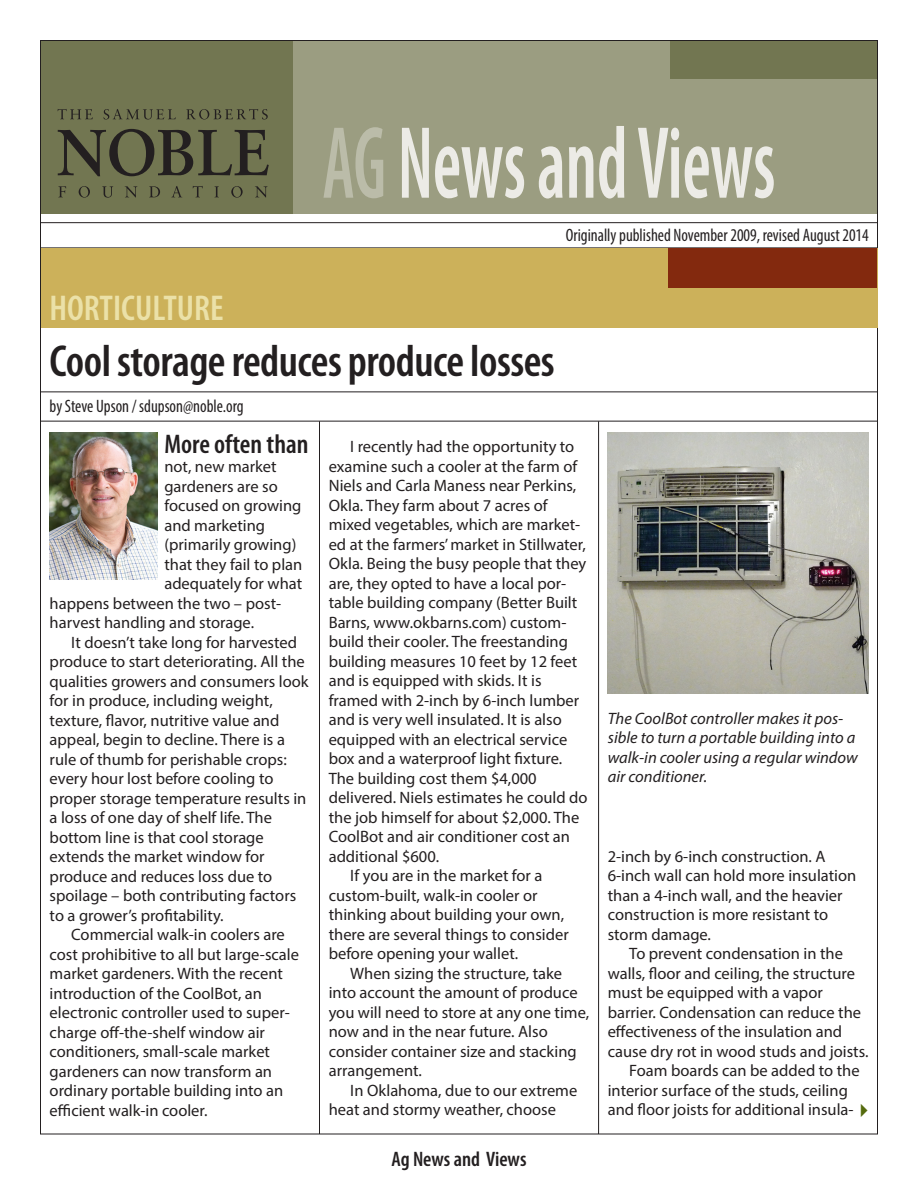
<style>
.page{position:relative;width:918px;height:1188px;background:#fff}
.page>*{position:absolute;margin:0;border:0;box-sizing:border-box;transform-origin:0 0}
.t1{font:600 condensed 103.65px "Myriad Pro";color:#ecebe6;scale:.69 1}
.t2{font:600 condensed 45px "Myriad Pro";letter-spacing:-.01em;color:#231f20}
.t3{font:600 condensed 36px "Myriad Pro";color:#ebe1a8}
.First_Text_of_Paragr{font:600 condensed 27px "Myriad Pro";color:#231f20}
.t4{font:600 condensed 21px "Myriad Pro";color:#231f20}
.VOL_DATE{font:condensed 18px "Myriad Pro";color:#231f20;scale:.95 1}
.BACKCOVERADDRESS{font:condensed 18px "Myriad Pro";color:#231f20;scale:.95 1}
.Body_Text{font:16.5px/19.5px "Myriad Pro";color:#231f20}
.First_Text_of_Paragr-2{font:16.5px "Myriad Pro";color:#231f20}
.t5{font:italic 16.5px/19.5px "Myriad Pro";color:#231f20}
.s1{color:#bbbca9}
</style>
<div class="page">
<div style="left:293px;top:40px;width:585px;height:174px;background:#9b9d81"></div>
<div style="left:670px;top:40px;width:208px;height:40px;background:#727651"></div>
<div style="left:40px;top:40px;width:253px;height:174px;background:#727651"></div>
<hr style="left:40px;top:222px;width:838px;height:1px;background:#231f20">
<hr style="left:40px;top:421px;width:838px;height:1px;background:#231f20">
<svg style="left:58px;top:109px;width:35px;height:10px"></svg>
<svg style="left:104px;top:109px;width:72px;height:10px"></svg>
<svg style="left:186px;top:109px;width:82px;height:10px"></svg>
<svg style="left:58px;top:129px;width:211px;height:47px"></svg>
<svg style="left:58px;top:186px;width:8px;height:11px"></svg>
<svg style="left:79px;top:186px;width:11px;height:11px"></svg>
<svg style="left:102px;top:186px;width:11px;height:11px"></svg>
<svg style="left:125px;top:186px;width:12px;height:11px"></svg>
<svg style="left:149px;top:186px;width:11px;height:11px"></svg>
<svg style="left:172px;top:186px;width:10px;height:11px"></svg>
<svg style="left:193px;top:186px;width:10px;height:11px"></svg>
<svg style="left:214px;top:186px;width:5px;height:11px"></svg>
<svg style="left:231px;top:186px;width:12px;height:11px"></svg>
<svg style="left:255px;top:186px;width:13px;height:11px"></svg>
<hr style="left:40px;top:392px;width:838px;height:1px;background:#231f20">
<hr style="left:598px;top:421px;width:1px;height:713px;background:#231f20">
<hr style="left:319px;top:421px;width:1px;height:713px;background:#231f20">
<img style="left:50px;top:432px;width:108px;height:147px">
<div style="left:41px;top:248px;width:836px;height:80px;background:#ccb15a"></div>
<div style="left:669px;top:248px;width:208px;height:40px;background:#83290e"></div>
<img style="left:607px;top:432px;width:261px;height:262px">
<p class="t3" style="left:50px;top:286px;width:176px">HORTICULTURE</p>
<h1 class="t1" style="left:322px;top:99px;width:658px"><span class="s1">AG</span> News and Views</h1>
<p class="VOL_DATE" style="left:566px;top:224px;width:320px">Originally published November 2009, revised August 2014</p>
<p class="t2" style="left:50px;top:334px;width:507px">Cool storage reduces produce losses</p>
<p class="BACKCOVERADDRESS" style="left:50px;top:395px;width:206px">by Steve Upson / sdupson@noble.org</p>
<p class="First_Text_of_Paragr" style="left:164px;top:427px;width:146px">More often than</p>
<p class="First_Text_of_Paragr-2" style="left:164px;top:456px;width:114px">not, new market</p>
<p class="First_Text_of_Paragr-2" style="left:164px;top:476px;width:115px">gardeners are so</p>
<p class="First_Text_of_Paragr-2" style="left:164px;top:495px;width:139px">focused on growing</p>
<p class="First_Text_of_Paragr-2" style="left:164px;top:515px;width:102px">and marketing</p>
<p class="First_Text_of_Paragr-2" style="left:164px;top:534px;width:133px">(primarily growing)</p>
<p class="First_Text_of_Paragr-2" style="left:164px;top:554px;width:139px">that they fail to plan</p>
<p class="First_Text_of_Paragr-2" style="left:164px;top:573px;width:139px">adequately for what</p>
<p class="First_Text_of_Paragr-2" style="left:50px;top:593px;width:233px">happens between the two – post-</p>
<p class="First_Text_of_Paragr-2" style="left:50px;top:612px;width:206px">harvest handling and storage.</p>
<p class="Body_Text" style="left:50px;top:632px;width:260px;text-indent:22px">It doesn’t take long for harvested produce to start deteriorating. All the qualities growers and consumers look for in produce, including weight, texture, flavor, nutritive value and appeal, begin to decline. There is a rule of thumb for perishable crops: every hour lost before cooling to proper storage temperature results in a loss of one day of shelf life. The bottom line is that cool storage extends the market window for produce and reduces loss due to spoilage – both contributing factors to a grower’s profitability.</p>
<p class="Body_Text" style="left:50px;top:925px;width:251px;text-indent:22px">Commercial walk-in coolers are cost prohibitive to all but large-scale market gardeners. With the recent introduction of the CoolBot, an electronic controller used to super&shy;charge off-the-shelf window air conditioners, small-scale market gardeners can now transform an ordinary portable building into an efficient walk-in cooler.</p>
<p class="Body_Text" style="left:329px;top:437px;width:260px;text-indent:22px">I recently had the opportunity to examine such a cooler at the farm of Niels and Carla Maness near Perkins, Okla. They farm about 7 acres of mixed vegetables, which are market&shy;ed at the farmers’ market in Stillwater, Okla. Being the busy people that they are, they opted to have a local por&shy;table building company (Better Built Barns, www.okbarns.com) custom&shy;build their cooler. The freestanding building measures 10 feet by 12 feet and is equipped with skids. It is framed with 2-inch by 6-inch lumber and is very well insulated. It is also equipped with an electrical service box and a waterproof light fixture.<br>The building cost them $4,000 delivered. Niels estimates he could do the job himself for about $2,000. The CoolBot and air conditioner cost an additional $600.</p>
<p class="Body_Text" style="left:329px;top:866px;width:242px;text-indent:22px">If you are in the market for a custom-built, walk-in cooler or thinking about building your own, there are several things to consider before opening your wallet.</p>
<p class="Body_Text" style="left:329px;top:963px;width:262px;text-indent:22px">When sizing the structure, take into account the amount of produce you will need to store at any one time, now and in the near future. Also consider container size and stacking arrangement.</p>
<p class="Body_Text" style="left:329px;top:1080px;width:250px;text-indent:22px">In Oklahoma, due to our extreme heat and stormy weather, choose</p>
<p class="t4" style="left:391px;top:1146px;width:137px">Ag News and Views</p>
<p class="t5" style="left:608px;top:708px;width:251px">The CoolBot controller makes it pos&shy;sible to turn a portable building into a walk-in cooler using a regular window air conditioner.</p>
<p class="Body_Text" style="left:608px;top:846px;width:250px">2-inch by 6-inch construction. A<br>6-inch wall can hold more insulation than a 4-inch wall, and the heavier construction is more resistant to storm damage.</p>
<p class="Body_Text" style="left:608px;top:944px;width:262px;text-indent:22px">To prevent condensation in the walls, floor and ceiling, the structure must be equipped with a vapor barrier. Condensation can reduce the effectiveness of the insulation and cause dry rot in wood studs and joists.</p>
<p class="Body_Text" style="left:608px;top:1061px;width:253px;text-indent:22px">Foam boards can be added to the interior surface of the studs, ceiling and floor joists for additional insula-</p>
</div>
